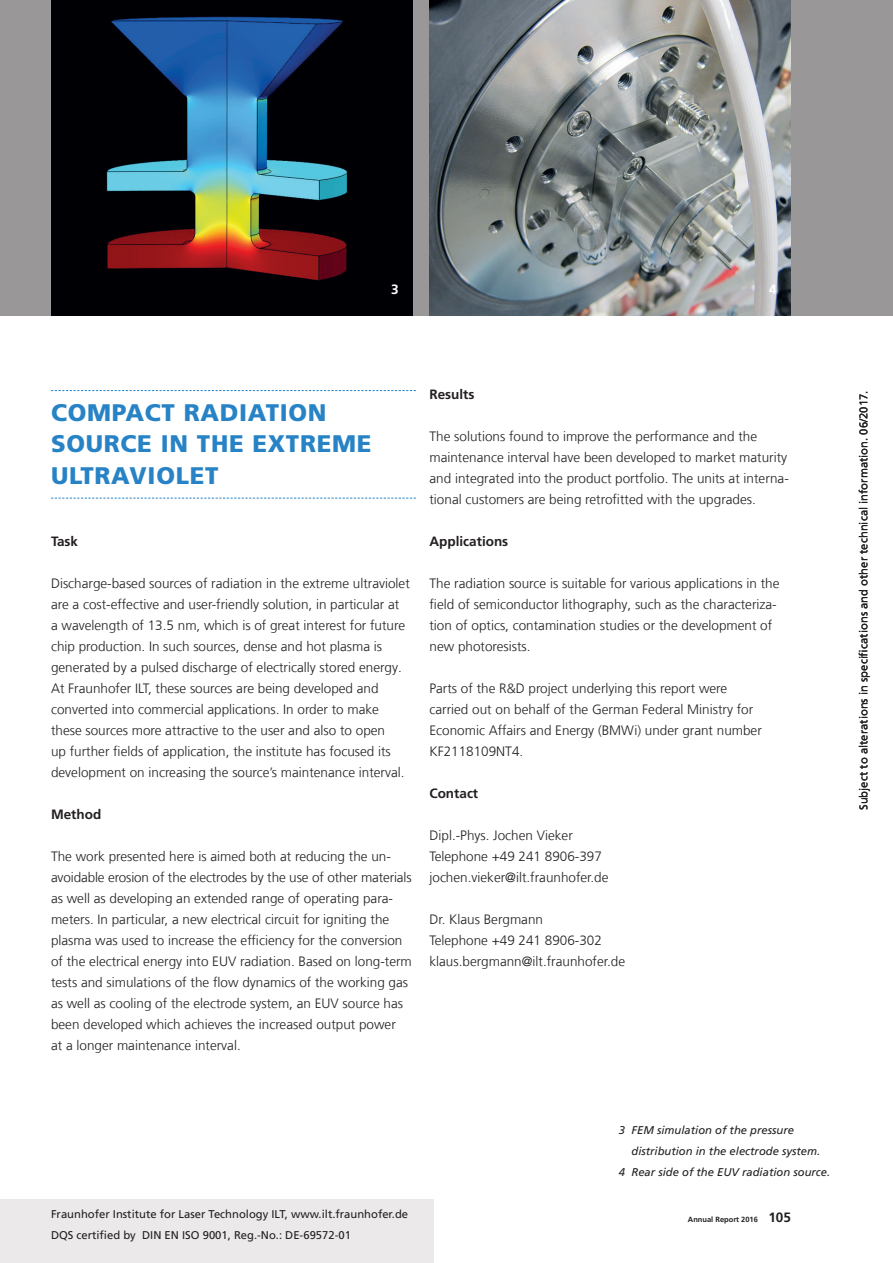
<style>
.page{position:relative;width:893px;height:1263px;background:#fff}
.page>*{position:absolute;margin:0;border:0;box-sizing:border-box;transform-origin:0 0}
.t1{font:900 24px/31.5px "Frutiger LT Com";letter-spacing:.03em;color:#2783c5}
.t2{font:300 13.5px/21px "Frutiger LT Com";color:#231f20}
.t3{font:700 13.5px "Frutiger LT Com";color:#231f20}
.t4{font:700 13.5px "Frutiger LT Com";color:#fff}
.t5{font:11.25px/21px "Frutiger LT Com";color:#231f20}
.t6{font:italic 11.25px "Frutiger LT Com";color:#231f20}
.t7{font:700 7.5px "Frutiger LT Com";color:#231f20}
.s1{font-size:13.5px}
</style>
<div class="page">
<div style="left:0;top:0;width:893px;height:315px;background:#999798"></div>
<img style="left:429px;top:0;width:362px;height:315px">
<img style="left:51px;top:0;width:361px;height:315px">
<svg style="left:51px;top:390px;width:365px;height:1px"></svg>
<svg style="left:51px;top:498px;width:365px;height:1px"></svg>
<div style="left:0;top:1199px;width:434px;height:64px;background:#ece9ea"></div>
<p class="t4" style="left:391px;top:282px;width:9px">3</p>
<p class="t4" style="left:769px;top:282px;width:9px">4</p>
<h1 class="t1" style="left:51px;top:397px;width:322px">COMPACT RADIATION<br>SOURCE IN THE EXTREME<br>ULTRAVIOLET</h1>
<p class="t3" style="left:51px;top:533px;width:29px">Task</p>
<p class="t2" style="left:51px;top:573px;width:360px">Discharge-based sources of radiation in the extreme ultraviolet are a cost-effective and user-friendly solution, in particular at<br>a wavelength of 13.5 nm, which is of great interest for future chip production. In such sources, dense and hot plasma is generated by a pulsed discharge of electrically stored energy.<br>At Fraunhofer ILT, these sources are being developed and converted into commercial applications. In order to make these sources more attractive to the user and also to open<br>up further fields of application, the institute has focused its development on increasing the source’s maintenance interval.</p>
<p class="t3" style="left:51px;top:806px;width:52px">Method</p>
<p class="t2" style="left:51px;top:846px;width:362px">The work presented here is aimed both at reducing the un&shy;avoidable erosion of the electrodes by the use of other materials as well as developing an extended range of operating para&shy;meters. In particular, a new electrical circuit for igniting the plasma was used to increase the efficiency for the conversion of the electrical energy into EUV radiation. Based on long-term tests and simulations of the flow dynamics of the working gas as well as cooling of the electrode system, an EUV source has been developed which achieves the increased output power<br>at a longer maintenance interval.</p>
<p class="t3" style="left:429px;top:387px;width:46px">Results</p>
<p class="t2" style="left:429px;top:426px;width:361px">The solutions found to improve the performance and the maintenance interval have been developed to market maturity and integrated into the product portfolio. The units at interna&shy;tional customers are being retrofitted with the upgrades.</p>
<p class="t3" style="left:429px;top:534px;width:80px">Applications</p>
<p class="t2" style="left:429px;top:573px;width:352px">The radiation source is suitable for various applications in the field of semiconductor lithography, such as the characteriza&shy;tion of optics, contamination studies or the development of new photoresists.</p>
<p class="t2" style="left:429px;top:678px;width:334px">Parts of the R&amp;D project underlying this report were carried out on behalf of the German Federal Ministry for Economic Affairs and Energy (BMWi) under grant number KF2118109NT4.</p>
<p class="t3" style="left:429px;top:786px;width:50px">Contact</p>
<p class="t2" style="left:429px;top:825px;width:181px">Dipl.-Phys. Jochen Vieker<br>Telephone +49 241 8906-397 jochen.vieker@ilt.fraunhofer.de</p>
<p class="t2" style="left:429px;top:909px;width:197px">Dr. Klaus Bergmann<br>Telephone +49 241 8906-302 klaus.bergmann@ilt.fraunhofer.de</p>
<p class="t5" style="left:51px;top:1204px;width:359px">Fraunhofer Institute for Laser Technology ILT, www.ilt.fraunhofer.de<br>DQS certified by DIN EN ISO 9001, Reg.-No.: DE-69572-01</p>
<p class="t6" style="left:619px;top:1124px;width:177px">3 FEM simulation of the pressure</p>
<p class="t6" style="left:631px;top:1145px;width:190px">distribution in the electrode system.</p>
<p class="t6" style="left:619px;top:1166px;width:213px">4 Rear side of the EUV radiation source.</p>
<p class="t7" style="left:688px;top:1215px;width:104px">Annual Report 2016 <span class="s1">105</span></p>
<p class="t5" style="left:853px;top:810px;width:421px;rotate:-90deg">Subject to alterations in specifications and other technical information. 06/2017.</p>
</div>
